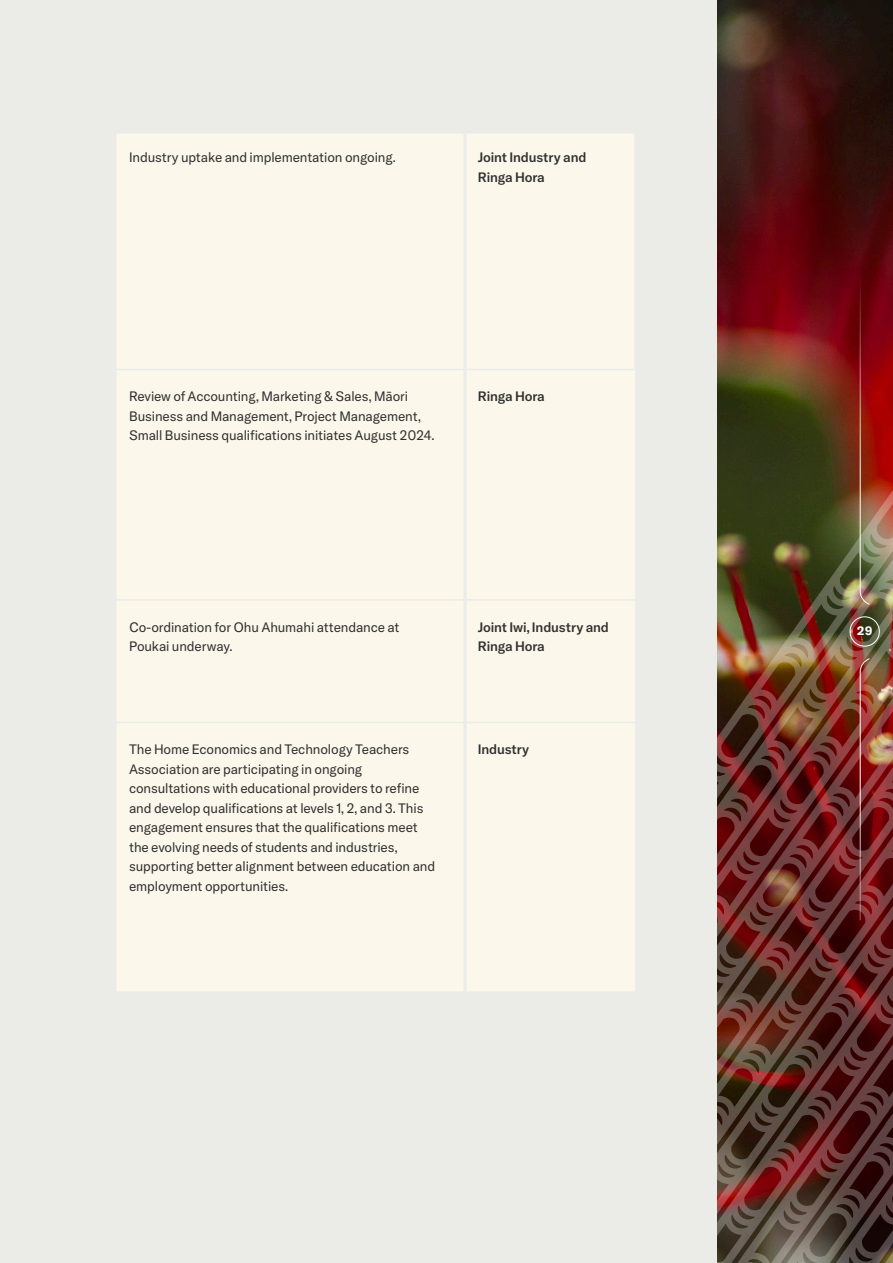
<style>
.page{position:relative;width:893px;height:1263px;background:#fff}
.page>*{position:absolute;margin:0;border:0;box-sizing:border-box;transform-origin:0 0}
.t1{font:13.5px/19.5px "GT America";letter-spacing:-.01em;color:#312f30}
.t2{font:500 13.5px/19.5px "GT America";letter-spacing:-.01em;color:#312f30}
.t3{font:700 12px "GT America";color:#fff}
</style>
<div class="page">
<img style="left:717px;top:0;width:176px;height:398px">
<img style="left:717px;top:398px;width:176px;height:865px">
<svg style="left:860px;top:658px;width:10px;height:262px;background:#8d3836"></svg>
<svg style="left:860px;top:248px;width:10px;height:357px;background:#85362b"></svg>
<div style="left:850px;top:616px;width:30px;height:30px;border:1px solid #fff;border-radius:50%"></div>
<div style="left:0;top:0;width:717px;height:1263px;background:#ebece8"></div>
<div style="left:117px;top:134px;width:518px;height:857px;background:#fbf8eb"></div>
<hr style="left:634px;top:134px;width:2px;height:235px;background:#ebece8">
<hr style="left:463px;top:134px;width:3px;height:235px;background:#ebece8">
<hr style="left:463px;top:370px;width:3px;height:229px;background:#ebece8">
<hr style="left:463px;top:601px;width:3px;height:121px;background:#ebece8">
<hr style="left:463px;top:723px;width:3px;height:268px;background:#ebece8">
<hr style="left:116px;top:369px;width:349px;height:1px;background:#ebece8">
<hr style="left:465px;top:369px;width:171px;height:1px;background:#ebece8">
<hr style="left:116px;top:599px;width:349px;height:2px;background:#ebece8">
<hr style="left:465px;top:599px;width:170px;height:2px;background:#ebece8">
<hr style="left:116px;top:722px;width:349px;height:1px;background:#ebece8">
<hr style="left:465px;top:722px;width:170px;height:1px;background:#ebece8">
<p class="t1" style="left:129px;top:148px;width:268px">Industry uptake and implementation ongoing.</p>
<p class="t2" style="left:478px;top:148px;width:110px">Joint Industry and<br>Ringa Hora</p>
<p class="t1" style="left:129px;top:387px;width:307px">Review of Accounting, Marketing &amp; Sales, Māori<br>Business and Management, Project Management,<br>Small Business qualifications initiates August 2024.</p>
<p class="t2" style="left:478px;top:387px;width:69px">Ringa Hora</p>
<p class="t1" style="left:129px;top:617px;width:272px">Co-ordination for Ohu Ahumahi attendance at<br>Poukai underway.</p>
<p class="t2" style="left:478px;top:617px;width:133px">Joint Iwi, Industry and<br>Ringa Hora</p>
<p class="t1" style="left:129px;top:740px;width:308px">The Home Economics and Technology Teachers Association are participating in ongoing consultations with educational providers to refine and develop qualifications at levels 1, 2, and 3. This engagement ensures that the qualifications meet the evolving needs of students and industries, supporting better alignment between education and employment opportunities.</p>
<p class="t2" style="left:478px;top:740px;width:53px">Industry</p>
<p class="t3" style="left:857px;top:624px;width:17px">29</p>
</div>
